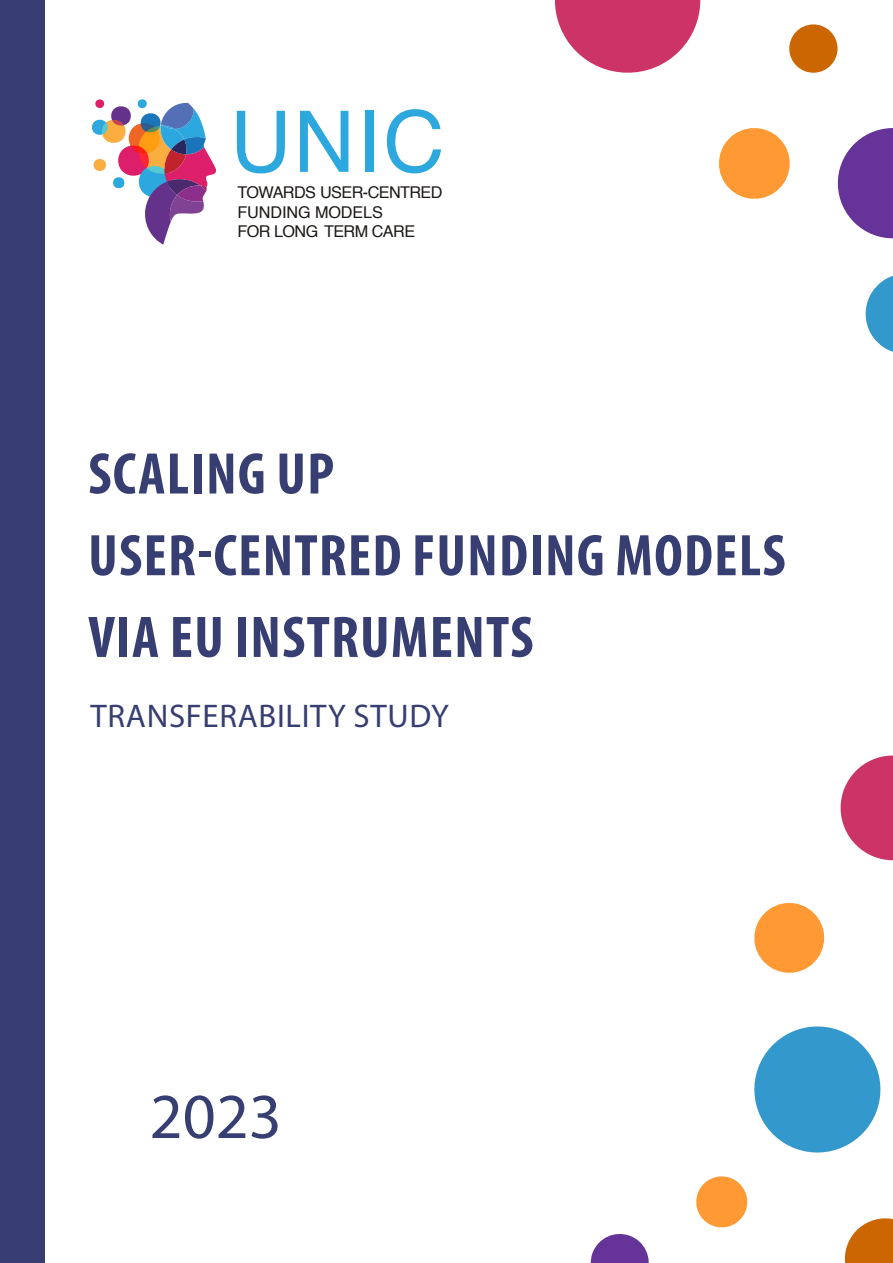
<style>
.page{position:relative;width:893px;height:1263px;background:#fff}
.page>*{position:absolute;margin:0;border:0;box-sizing:border-box;transform-origin:0 0}
.t1{font:85.05px "Helvetica";color:#2ca8df}
.t2{font:64.35px "Myriad Pro";color:#363e72}
.t3{font:700 condensed 59.25px/81.8px "Myriad Pro";letter-spacing:.02em;color:#363e72}
.t4{font:32.85px "Myriad Pro";letter-spacing:.02em;color:#363e72}
.t5{font:16.2px/19.5px "Helvetica";letter-spacing:-.035em;color:#1d1a18}
</style>
<div class="page">
<svg style="left:92px;top:99px;width:124px;height:146px"></svg>
<svg style="left:590px;top:1234px;width:59px;height:29px"></svg>
<svg style="left:844px;top:1218px;width:49px;height:45px"></svg>
<svg style="left:754px;top:1026px;width:127px;height:127px"></svg>
<div style="left:0;top:0;width:44px;height:1263px;background:#363e72"></div>
<svg style="left:865px;top:276px;width:28px;height:76px"></svg>
<svg style="left:837px;top:128px;width:56px;height:111px"></svg>
<svg style="left:754px;top:903px;width:71px;height:70px"></svg>
<svg style="left:555px;top:0;width:146px;height:73px"></svg>
<svg style="left:840px;top:755px;width:53px;height:106px"></svg>
<svg style="left:719px;top:128px;width:71px;height:71px"></svg>
<div style="left:789px;top:24px;width:49px;height:49px;background:#c60;border-radius:50%"></div>
<svg style="left:696px;top:1176px;width:52px;height:52px"></svg>
<h1 class="t1" style="left:230px;top:108px;width:216px">UNIC</h1>
<p class="t5" style="left:238px;top:184px;width:206px">TOWARDS USER-CENTRED<br>FUNDING MODELS<br>FOR LONG TERM CARE</p>
<p class="t3" style="left:88px;top:438px;width:699px">SCALING UP<br>USER-CENTRED FUNDING MODELS<br>VIA EU INSTRUMENTS</p>
<p class="t4" style="left:90px;top:702px;width:360px">TRANSFERABILITY STUDY</p>
<p class="t2" style="left:150px;top:1090px;width:134px">2023</p>
</div>
